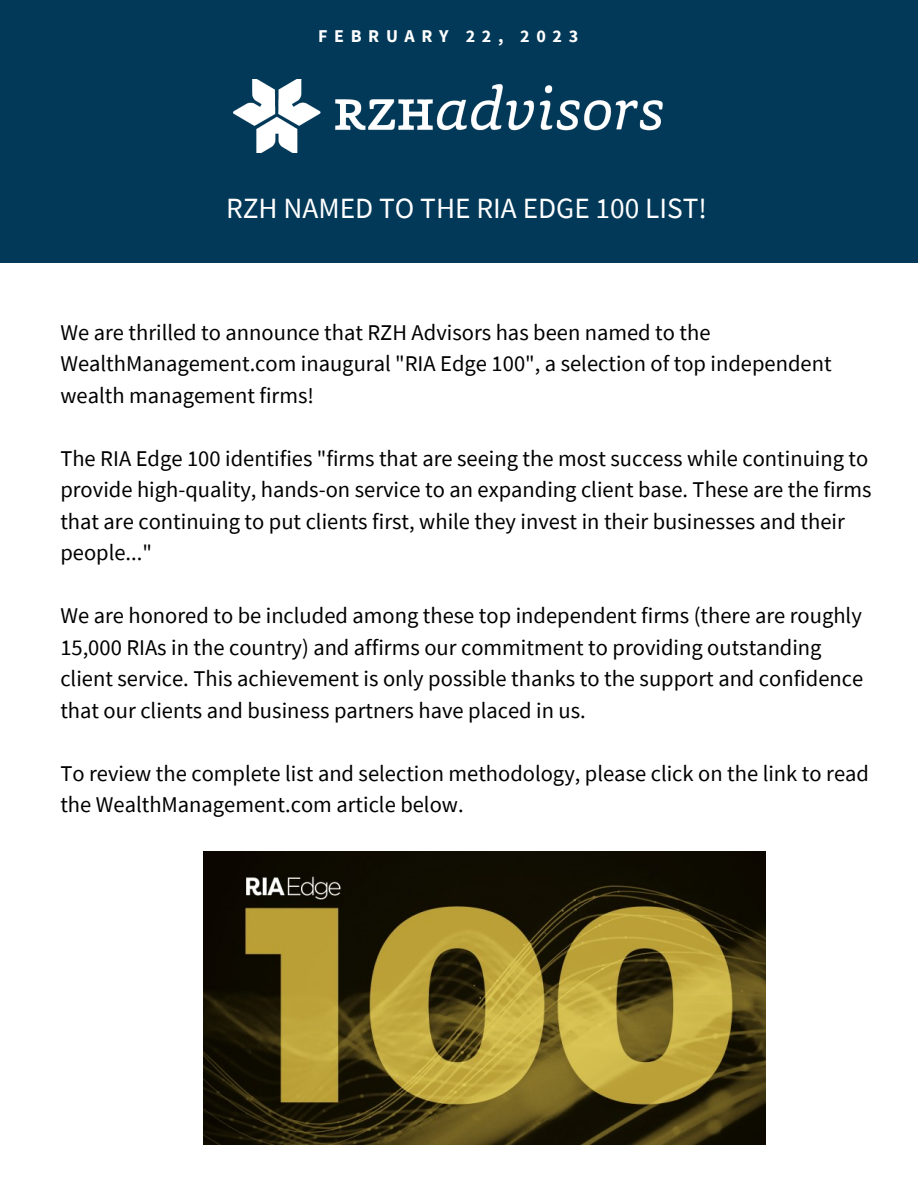
<style>
.page{position:relative;width:918px;height:1188px;background:#fff}
.page>*{position:absolute;margin:0;border:0;box-sizing:border-box;transform-origin:0 0}
.t1{font:29.4px "Source Sans Pro";color:#fff}
.t2{font:22.5px/31.5px "Source Sans Pro";color:#000}
.t3{font:700 18px "Source Sans Pro";letter-spacing:.37em;color:#fff}
.t4{font:700 15.9px "Source Sans Pro";letter-spacing:.37em;color:#fff}
</style>
<div class="page">
<div style="left:0;top:0;width:918px;height:262px;background:#033958"></div>
<img style="left:234px;top:80px;width:429px;height:73px">
<img style="left:203px;top:852px;width:563px;height:292px">
<p class="t3" style="left:318px;top:24px;width:262px">FEBRUARY 22, 2023</p>
<p class="t4" style="left:351px;top:25px;width:218px">JANUARY 10, 2023</p>
<h3 class="t1" style="left:226px;top:189px;width:483px">RZH NAMED TO THE RIA EDGE 100 LIST!</h3>
<h1 class="t2" style="left:60px;top:316px;width:773px">We are thrilled to announce that RZH Advisors has been named to the<br>WealthManagement.com inaugural "RIA Edge 100", a selection of top independent wealth management firms!</h1>
<p class="t2" style="left:60px;top:442px;width:813px">The RIA Edge 100 identifies "firms that are seeing the most success while continuing to provide high-quality, hands-on service to an expanding client base. These are the firms that are continuing to put clients first, while they invest in their businesses and their people..."</p>
<h3 class="t2" style="left:60px;top:600px;width:804px">We are honored to be included among these top independent firms (there are roughly 15,000 RIAs in the country) and affirms our commitment to providing outstanding client service. This achievement is only possible thanks to the support and confidence that our clients and business partners have placed in us.</h3>
<h3 class="t2" style="left:60px;top:757px;width:810px">To review the complete list and selection methodology, please click on the link to read the WealthManagement.com article below.</h3>
</div>
